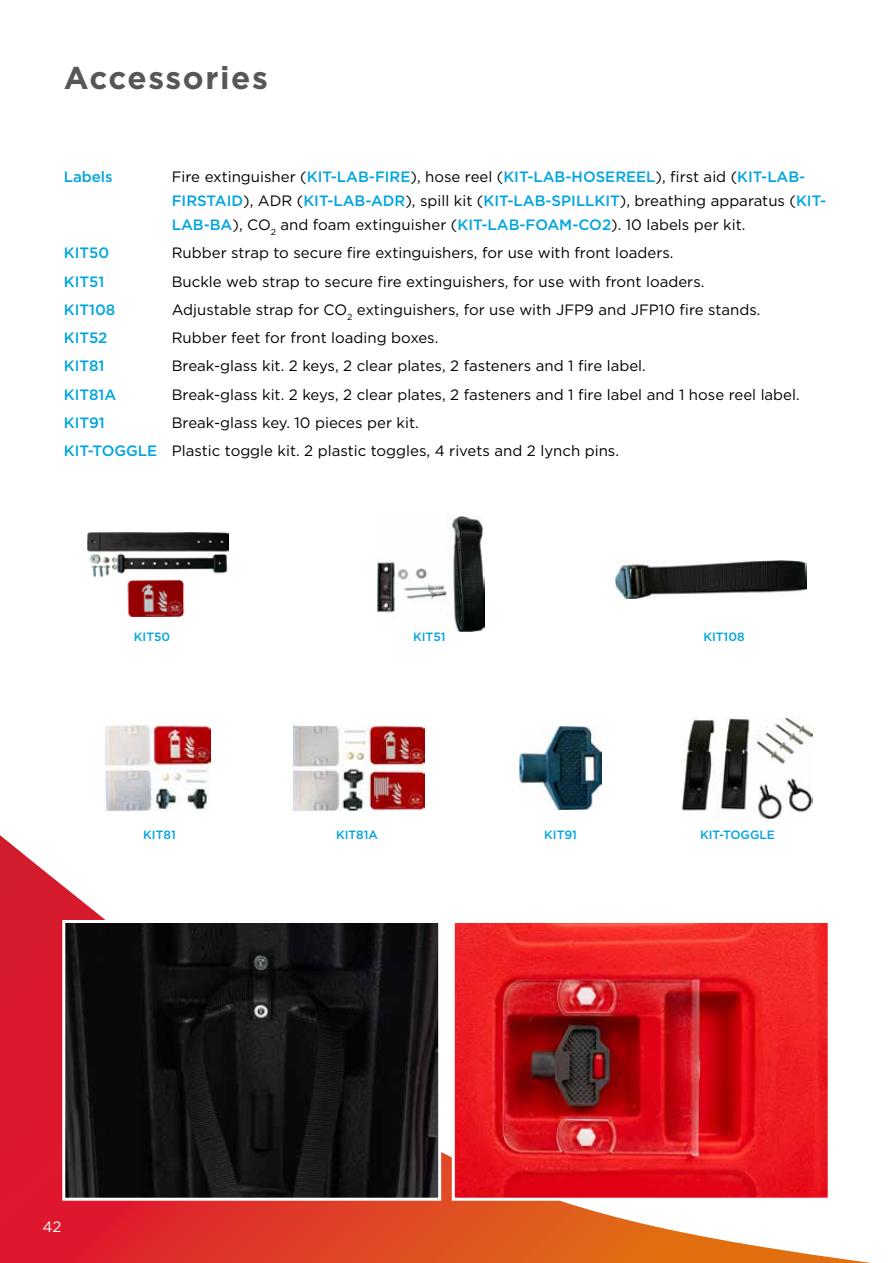
<style>
.page{position:relative;width:893px;height:1263px;background:#fff}
.page>*{position:absolute;margin:0;border:0;box-sizing:border-box;transform-origin:0 0}
.t1{font:700 31.5px "Gotham";letter-spacing:.05em;color:#585756}
.t2{font:15px/24px "Gotham";color:#000}
.t3{font:500 15px "Gotham";color:#00a5df}
.t4{font:15px "Gotham";color:#fff}
.t5{font:500 12px "Gotham";color:#00a5df}
.s1{font-weight:500;color:#00a5df}
</style>
<div class="page">
<svg style="left:164px;top:725px;width:707px;height:538px"></svg>
<svg style="left:0;top:725px;width:164px;height:538px"></svg>
<img style="left:106px;top:726px;width:104px;height:84px">
<img style="left:294px;top:726px;width:131px;height:84px">
<img style="left:682px;top:717px;width:131px;height:101px">
<img style="left:520px;top:726px;width:81px;height:84px">
<img style="left:66px;top:924px;width:371px;height:273px">
<div style="left:62px;top:920px;width:379px;height:281px;border:3px solid #fff"></div>
<img style="left:456px;top:924px;width:371px;height:273px">
<div style="left:452px;top:920px;width:379px;height:281px;border:3px solid #fff"></div>
<img style="left:88px;top:532px;width:140px;height:84px">
<img style="left:378px;top:517px;width:107px;height:115px">
<img style="left:615px;top:560px;width:191px;height:38px">
<h1 class="t1" style="left:64px;top:57px;width:206px">Accessories</h1>
<p class="t3" style="left:64px;top:167px;width:51px">Labels</p>
<p class="t2" style="left:172px;top:164px;width:656px">Fire extinguisher (<span class="s1">KIT-LAB-FIRE</span>), hose reel (<span class="s1">KIT-LAB-HOSEREEL</span>), first aid (<span class="s1">KIT-LAB-<br>FIRSTAID</span>), ADR (<span class="s1">KIT-LAB-ADR</span>), spill kit (<span class="s1">KIT-LAB-SPILLKIT</span>), breathing apparatus (<span class="s1">KIT-<br>LAB-BA</span>), CO<sub>2</sub> and foam extinguisher (<span class="s1">KIT-LAB-FOAM-CO2</span>). 10 labels per kit.</p>
<p class="t3" style="left:64px;top:243px;width:47px">KIT50</p>
<p class="t2" style="left:172px;top:241px;width:503px">Rubber strap to secure fire extinguishers, for use with front loaders.</p>
<p class="t3" style="left:64px;top:271px;width:42px">KIT51</p>
<p class="t2" style="left:172px;top:269px;width:534px">Buckle web strap to secure fire extinguishers, for use with front loaders.</p>
<p class="t3" style="left:64px;top:300px;width:53px">KIT108</p>
<p class="t2" style="left:172px;top:297px;width:590px">Adjustable strap for CO<sub>2</sub> extinguishers, for use with JFP9 and JFP10 fire stands.</p>
<p class="t3" style="left:64px;top:328px;width:45px">KIT52</p>
<p class="t2" style="left:172px;top:325px;width:268px">Rubber feet for front loading boxes.</p>
<p class="t3" style="left:64px;top:356px;width:42px">KIT81</p>
<p class="t2" style="left:172px;top:354px;width:476px">Break-glass kit. 2 keys, 2 clear plates, 2 fasteners and 1 fire label.</p>
<p class="t3" style="left:64px;top:384px;width:54px">KIT81A</p>
<p class="t2" style="left:172px;top:382px;width:629px">Break-glass kit. 2 keys, 2 clear plates, 2 fasteners and 1 fire label and 1 hose reel label.</p>
<p class="t3" style="left:64px;top:413px;width:43px">KIT91</p>
<p class="t2" style="left:64px;top:408px;width:557px;line-height:28.2px;text-indent:108px">Break-glass key. 10 pieces per kit.<br><span class="s1">KIT-TOGGLE</span> Plastic toggle kit. 2 plastic toggles, 4 rivets and 2 lynch pins.</p>
<p class="t5" style="left:134px;top:629px;width:38px">KIT50</p>
<p class="t5" style="left:413px;top:629px;width:34px">KIT51</p>
<p class="t5" style="left:703px;top:629px;width:43px">KIT108</p>
<p class="t5" style="left:143px;top:826px;width:34px">KIT81</p>
<p class="t5" style="left:336px;top:826px;width:44px">KIT81A</p>
<p class="t5" style="left:544px;top:826px;width:34px">KIT91</p>
<p class="t5" style="left:700px;top:826px;width:76px">KIT-TOGGLE</p>
<p class="t4" style="left:43px;top:1217px;width:21px">42</p>
</div>
